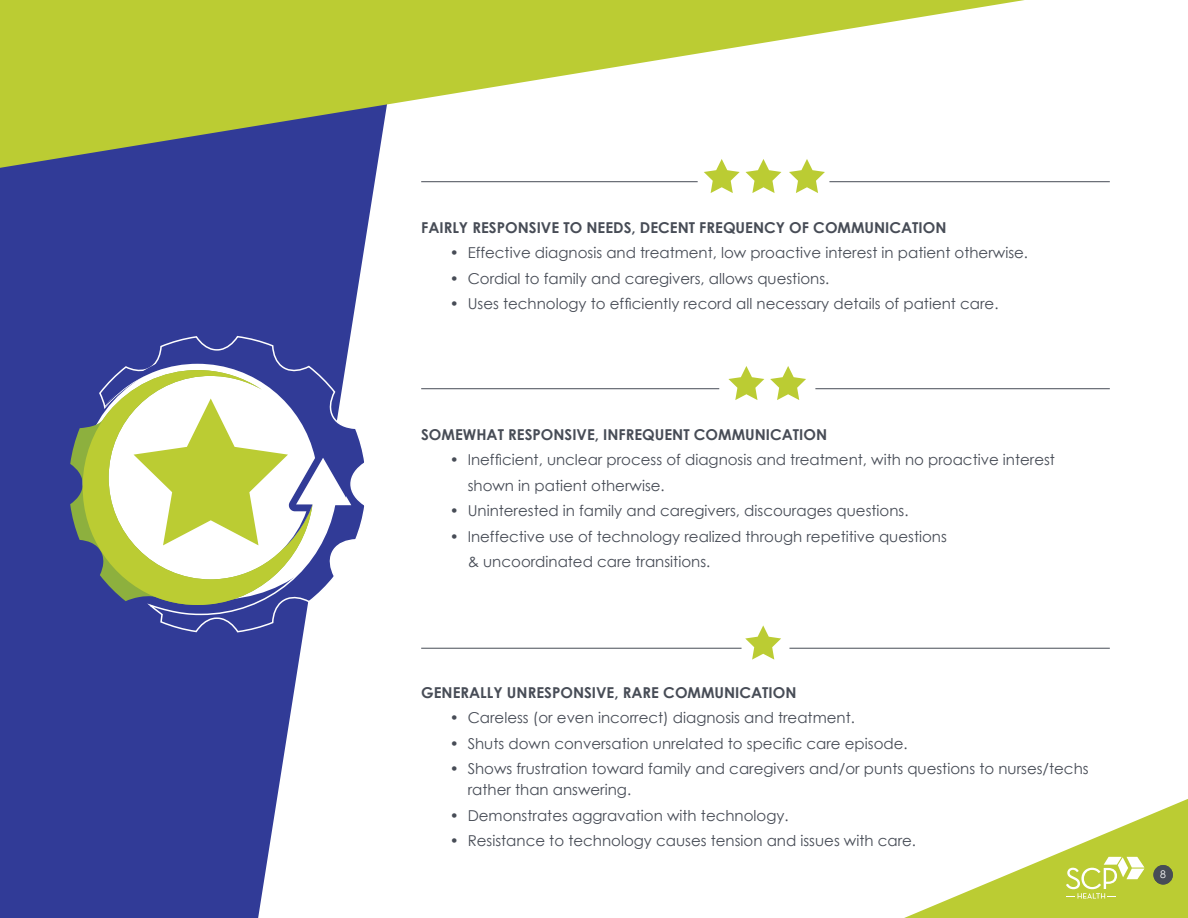
<style>
.page{position:relative;width:1188px;height:918px;background:#fff}
.page>*{position:absolute;margin:0;border:0;box-sizing:border-box;transform-origin:0 0}
.t1{font:15px/25.5px "Century Gothic";color:#474c56}
.t2{font:700 15px "Century Gothic";color:#474c56}
.t3{font:10.5px "Century Gothic";color:#fff}
</style>
<div class="page">
<svg style="left:0;top:168px;width:377px;height:750px;fill:#313b97"></svg>
<svg style="left:0;top:0;width:1025px;height:168px"></svg>
<svg style="left:98px;top:335px;width:269px;height:298px"></svg>
<svg style="left:70px;top:370px;width:13px;height:235px;background:#49597f"></svg>
<svg style="left:83px;top:370px;width:230px;height:235px"></svg>
<svg style="left:105px;top:351px;width:242px;height:198px"></svg>
<svg style="left:904px;top:799px;width:284px;height:119px"></svg>
<svg style="left:102px;top:54px;width:32px;height:19px"></svg>
<svg style="left:134px;top:399px;width:154px;height:146px"></svg>
<hr style="left:421px;top:648px;width:321px;height:1px;background:#474c56">
<hr style="left:789px;top:648px;width:321px;height:1px;background:#474c56">
<svg style="left:745px;top:625px;width:36px;height:35px"></svg>
<hr style="left:421px;top:388px;width:298px;height:1px;background:#474c56">
<hr style="left:815px;top:388px;width:295px;height:1px;background:#474c56">
<svg style="left:770px;top:366px;width:36px;height:34px"></svg>
<svg style="left:728px;top:366px;width:36px;height:34px"></svg>
<hr style="left:421px;top:181px;width:277px;height:1px;background:#474c56">
<hr style="left:829px;top:181px;width:281px;height:1px;background:#474c56">
<svg style="left:746px;top:159px;width:35px;height:34px"></svg>
<svg style="left:789px;top:159px;width:36px;height:34px"></svg>
<svg style="left:704px;top:159px;width:36px;height:34px"></svg>
<p class="t2" style="left:421px;top:218px;width:527px">FAIRLY RESPONSIVE TO NEEDS, DECENT FREQUENCY OF COMMUNICATION</p>
<p class="t1" style="left:450px;top:240px;width:580px">• Effective diagnosis and treatment, low proactive interest in patient otherwise.</p>
<p class="t1" style="left:450px;top:265px;width:381px">• Cordial to family and caregivers, allows questions.</p>
<p class="t1" style="left:450px;top:291px;width:550px">• Uses technology to efficiently record all necessary details of patient care.</p>
<p class="t2" style="left:421px;top:425px;width:407px">SOMEWHAT RESPONSIVE, INFREQUENT COMMUNICATION</p>
<p class="t1" style="left:468px;top:447px;width:589px;text-indent:-18px">• Inefficient, unclear process of diagnosis and treatment, with no proactive interest shown in patient otherwise.</p>
<p class="t1" style="left:450px;top:498px;width:460px">• Uninterested in family and caregivers, discourages questions.</p>
<p class="t1" style="left:468px;top:523px;width:481px;text-indent:-18px">• Ineffective use of technology realized through repetitive questions &amp; uncoordinated care transitions.</p>
<p class="t2" style="left:421px;top:683px;width:377px">GENERALLY UNRESPONSIVE, RARE COMMUNICATION</p>
<p class="t1" style="left:450px;top:705px;width:407px">• Careless (or even incorrect) diagnosis and treatment.</p>
<p class="t1" style="left:450px;top:730px;width:460px">• Shuts down conversation unrelated to specific care episode.</p>
<p class="t1" style="left:468px;top:758px;width:622px;line-height:21px;text-indent:-18px">• Shows frustration toward family and caregivers and/or punts questions to nurses/techs rather than answering.</p>
<p class="t1" style="left:450px;top:802px;width:341px">• Demonstrates aggravation with technology.</p>
<p class="t1" style="left:450px;top:828px;width:468px">• Resistance to technology causes tension and issues with care.</p>
<p class="t3" style="left:1160px;top:865px;width:7px">3</p>
<p class="t3" style="left:1160px;top:868px;width:7px">8</p>
</div>
